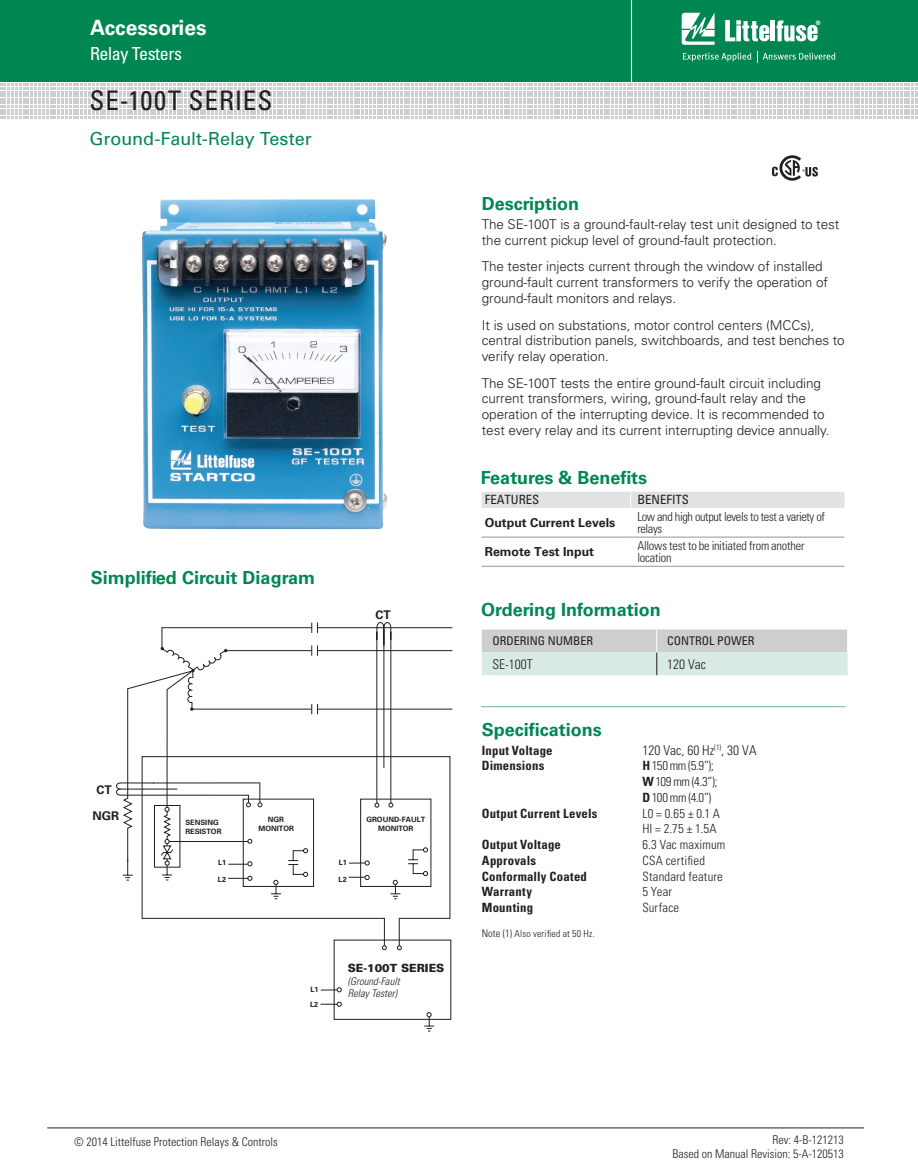
<style>
.page{position:relative;width:918px;height:1175px;background:#fff}
.page>*{position:absolute;margin:0;border:0;box-sizing:border-box;transform-origin:0 0}
.Head_Large{font:condensed 27px "Univers LT Std";letter-spacing:.03em;color:#231f20}
.t1{font:700 21px "Univers LT Std";color:#fff}
.Facts_Subhead{font:700 18px "Univers LT Std";color:#008751}
.Head_Large-2{font:18px "Univers LT Std";letter-spacing:-.005em;color:#008751}
.t2{font:condensed 18px "Univers LT Std";letter-spacing:-.02em;color:#fff}
.Body_text{font:300 13.5px/15.8px "Univers LT Std";letter-spacing:-.005em;color:#231f20}
.Specifications{font:300 condensed 13.5px "Univers LT Std";color:#231f20}
.SubTitleTOC{font:300 condensed 13.5px "Univers LT Std";color:#231f20}
.Specifications-2{font:700 condensed 12.75px "Univers LT Std";letter-spacing:.015em;color:#231f20}
.Specifications-3{font:300 condensed 12.75px "Univers LT Std";letter-spacing:.015em;color:#231f20}
.Specifications-4{font:300 condensed 12.75px/15.8px "Univers LT Std";letter-spacing:-.03em;color:#231f20}
.SubTitleTOC-2{font:condensed 12.75px "Univers LT Std";color:#231f20}
.Body_text_bullets{font:300 condensed 12.3px/12px "Univers LT Std";letter-spacing:-.03em;color:#231f20}
.Body_text_bullets-2{font:700 12.3px "Univers LT Std";color:#231f20}
.t3{font:300 condensed 12px "Univers LT Std";color:#231f20}
.SubTitleTOC-3{font:condensed 12px "Univers LT Std";color:#231f20}
.t4{font:700 12px "Univers";color:#231f20}
.t5{font:900 11.25px "Univers";color:#231f20}
.t6{font:italic 300 condensed 10.65px/12px "Univers";color:#231f20}
.SubTitleTOC-4{font:300 condensed 9.75px "Univers LT Std";letter-spacing:.025em;color:#231f20}
.t7{font:700 7.35px/9px "Univers";color:#231f20;text-align:center}
.s1{font-weight:700}
.s2{font-size:10.5px}
</style>
<div class="page">
<div style="left:0;top:0;width:918px;height:81px;background:#008751"></div>
<hr style="left:631px;top:0;width:1px;height:82px;background:#fff">
<svg style="left:682px;top:13px;width:33px;height:32px"></svg>
<hr style="left:771px;top:20px;width:4px;height:21px;background:#fff">
<svg style="left:777px;top:20px;width:43px;height:22px"></svg>
<svg style="left:725px;top:20px;width:44px;height:21px"></svg>
<svg style="left:683px;top:53px;width:68px;height:9px"></svg>
<svg style="left:757px;top:51px;width:78px;height:11px"></svg>
<svg style="left:0;top:83px;width:918px;height:1px"></svg>
<svg style="left:0;top:84px;width:918px;height:35px"></svg>
<hr style="left:47px;top:1127px;width:817px;height:1px;background:#231f20">
<svg style="left:482px;top:629px;width:366px;height:46px;background:#d2dcd8"></svg>
<hr style="left:481px;top:706px;width:365px;height:1px;background:#70b599">
<div style="left:482px;top:492px;width:363px;height:16px;background:#e1e2e4"></div>
<hr style="left:482px;top:537px;width:149px;height:1px;background:#939598">
<hr style="left:631px;top:537px;width:214px;height:1px;background:#939598">
<hr style="left:482px;top:566px;width:149px;height:1px;background:#939598">
<hr style="left:631px;top:566px;width:214px;height:1px;background:#939598">
<img style="left:142px;top:199px;width:245px;height:331px">
<svg style="left:320px;top:946px;width:115px;height:86px"></svg>
<svg style="left:382px;top:946px;width:5px;height:4px"></svg>
<svg style="left:397px;top:946px;width:5px;height:4px"></svg>
<svg style="left:321px;top:1001px;width:21px;height:5px"></svg>
<svg style="left:321px;top:987px;width:21px;height:5px"></svg>
<hr style="left:318px;top:627px;width:134px;height:1px;background:#231f20">
<hr style="left:318px;top:650px;width:134px;height:1px;background:#231f20">
<svg style="left:116px;top:622px;width:202px;height:259px"></svg>
<hr style="left:192px;top:708px;width:119px;height:1px;background:#231f20">
<hr style="left:318px;top:708px;width:134px;height:1px;background:#231f20">
<svg style="left:349px;top:622px;width:83px;height:133px"></svg>
<svg style="left:141px;top:755px;width:310px;height:191px"></svg>
<svg style="left:772px;top:155px;width:46px;height:26px"></svg>
<h2 class="t1" style="left:90px;top:16px;width:118px">Accessories</h2>
<p class="t2" style="left:90px;top:42px;width:94px">Relay Testers</p>
<p class="Head_Large" style="left:90px;top:83px;width:184px">SE-100T SERIES</p>
<p class="Head_Large-2" style="left:90px;top:127px;width:224px">Ground-Fault-Relay Tester</p>
<p class="Facts_Subhead" style="left:91px;top:567px;width:226px">Simplified Circuit Diagram</p>
<p class="t4" style="left:375px;top:607px;width:17px">CT</p>
<p class="t4" style="left:97px;top:782px;width:17px">CT</p>
<p class="t4" style="left:93px;top:808px;width:28px">NGR</p>
<p class="t7" style="left:185px;top:818px;width:38px;text-align:left">SENSING<br>RESISTOR</p>
<p class="t7" style="left:259px;top:815px;width:37px">NGR<br>MONITOR</p>
<p class="t7" style="left:366px;top:815px;width:60px">GROUND-FAULT<br>MONITOR</p>
<p class="t7" style="left:218px;top:858px;width:10px">L1</p>
<p class="t7" style="left:339px;top:858px;width:10px">L1</p>
<p class="t7" style="left:218px;top:874px;width:10px">L2</p>
<p class="t7" style="left:339px;top:874px;width:10px">L2</p>
<p class="t5" style="left:348px;top:960px;width:98px">SE-100T SERIES</p>
<p class="t7" style="left:310px;top:985px;width:10px">L1</p>
<p class="t6" style="left:348px;top:975px;width:53px">(Ground-Fault<br>Relay Tester)</p>
<p class="t7" style="left:310px;top:1000px;width:10px">L2</p>
<p class="Facts_Subhead" style="left:482px;top:193px;width:99px">Description</p>
<p class="Body_text" style="left:482px;top:216px;width:359px">The SE-100T is a ground-fault-relay test unit designed to test the current pickup level of ground-fault protection.</p>
<p class="Body_text" style="left:482px;top:259px;width:348px">The tester injects current through the window of installed ground-fault current transformers to verify the operation of ground-fault monitors and relays.</p>
<p class="Body_text" style="left:482px;top:317px;width:364px">It is used on substations, motor control centers (MCCs), central distribution panels, switchboards, and test benches to verify relay operation.</p>
<p class="Body_text" style="left:482px;top:375px;width:349px">The SE-100T tests the entire ground-fault circuit including current transformers, wiring, ground-fault relay and the operation of the interrupting device. It is recommended to test every relay and its current interrupting device annually.</p>
<p class="Facts_Subhead" style="left:481px;top:467px;width:168px">Features &amp; Benefits</p>
<p class="SubTitleTOC-2" style="left:485px;top:492px;width:56px">FEATURES</p>
<p class="SubTitleTOC-2" style="left:637px;top:492px;width:53px">BENEFITS</p>
<p class="Body_text_bullets-2" style="left:485px;top:515px;width:132px">Output Current Levels</p>
<p class="Body_text_bullets" style="left:637px;top:510px;width:189px">Low and high output levels to test a variety of relays</p>
<p class="Body_text_bullets-2" style="left:485px;top:544px;width:111px">Remote Test Input</p>
<p class="Body_text_bullets" style="left:637px;top:540px;width:169px">Allows test to be initiated from another location</p>
<p class="Facts_Subhead" style="left:481px;top:599px;width:181px">Ordering Information</p>
<p class="SubTitleTOC-3" style="left:492px;top:633px;width:102px">ORDERING NUMBER</p>
<p class="SubTitleTOC-3" style="left:667px;top:633px;width:89px">CONTROL POWER</p>
<p class="SubTitleTOC" style="left:492px;top:656px;width:42px">SE-100T</p>
<p class="SubTitleTOC" style="left:667px;top:656px;width:40px">120 Vac</p>
<p class="Facts_Subhead" style="left:482px;top:719px;width:122px">Specifications</p>
<p class="Specifications-2" style="left:482px;top:742px;width:72px">Input Voltage</p>
<p class="Specifications" style="left:642px;top:741px;width:116px">120 Vac, 60 Hz<sup>(1)</sup>, 30 VA</p>
<p class="Specifications-2" style="left:482px;top:758px;width:64px">Dimensions</p>
<p class="Specifications-4" style="left:642px;top:758px;width:77px"><span class="s1">H</span> 150 mm (5.9”);<br><span class="s1">W</span> 109 mm (4.3”);<br><span class="s1">D</span> 100 mm (4.0”)</p>
<p class="Specifications-2" style="left:482px;top:805px;width:117px">Output Current Levels</p>
<p class="Specifications-3" style="left:642px;top:805px;width:79px">L0 = 0.65 ± 0.1 A</p>
<p class="Specifications-3" style="left:642px;top:821px;width:76px">HI = 2.75 ± 1.5A</p>
<p class="Specifications-2" style="left:482px;top:836px;width:81px">Output Voltage</p>
<p class="Specifications-3" style="left:642px;top:837px;width:85px">6.3 Vac maximum</p>
<p class="Specifications-2" style="left:482px;top:852px;width:56px">Approvals</p>
<p class="Specifications-3" style="left:642px;top:852px;width:64px">CSA certified</p>
<p class="Specifications-2" style="left:482px;top:868px;width:107px">Conformally Coated</p>
<p class="Specifications-3" style="left:642px;top:868px;width:82px">Standard feature</p>
<p class="Specifications-2" style="left:482px;top:884px;width:52px">Warranty</p>
<p class="Specifications-3" style="left:642px;top:884px;width:31px">5 Year</p>
<p class="Specifications-2" style="left:482px;top:899px;width:53px">Mounting</p>
<p class="Specifications-3" style="left:642px;top:900px;width:38px">Surface</p>
<p class="SubTitleTOC-4" style="left:482px;top:928px;width:114px"><span class="s2">Note (1)</span> Also verified at 50 Hz.</p>
<p class="t3" style="left:74px;top:1134px;width:205px">© 2014 Littelfuse Protection Relays &amp; Controls</p>
<p class="t3" style="left:772px;top:1132px;width:73px">Rev: 4-B-121213</p>
<p class="t3" style="left:673px;top:1146px;width:173px">Based on Manual Revision: 5-A-120513</p>
<p class="t3" style="left:802px;top:1133px;width:33px">A 0503</p>
<p class="t3" style="left:741px;top:1147px;width:104px">Bas d on Manual Rev 4</p>
</div>
